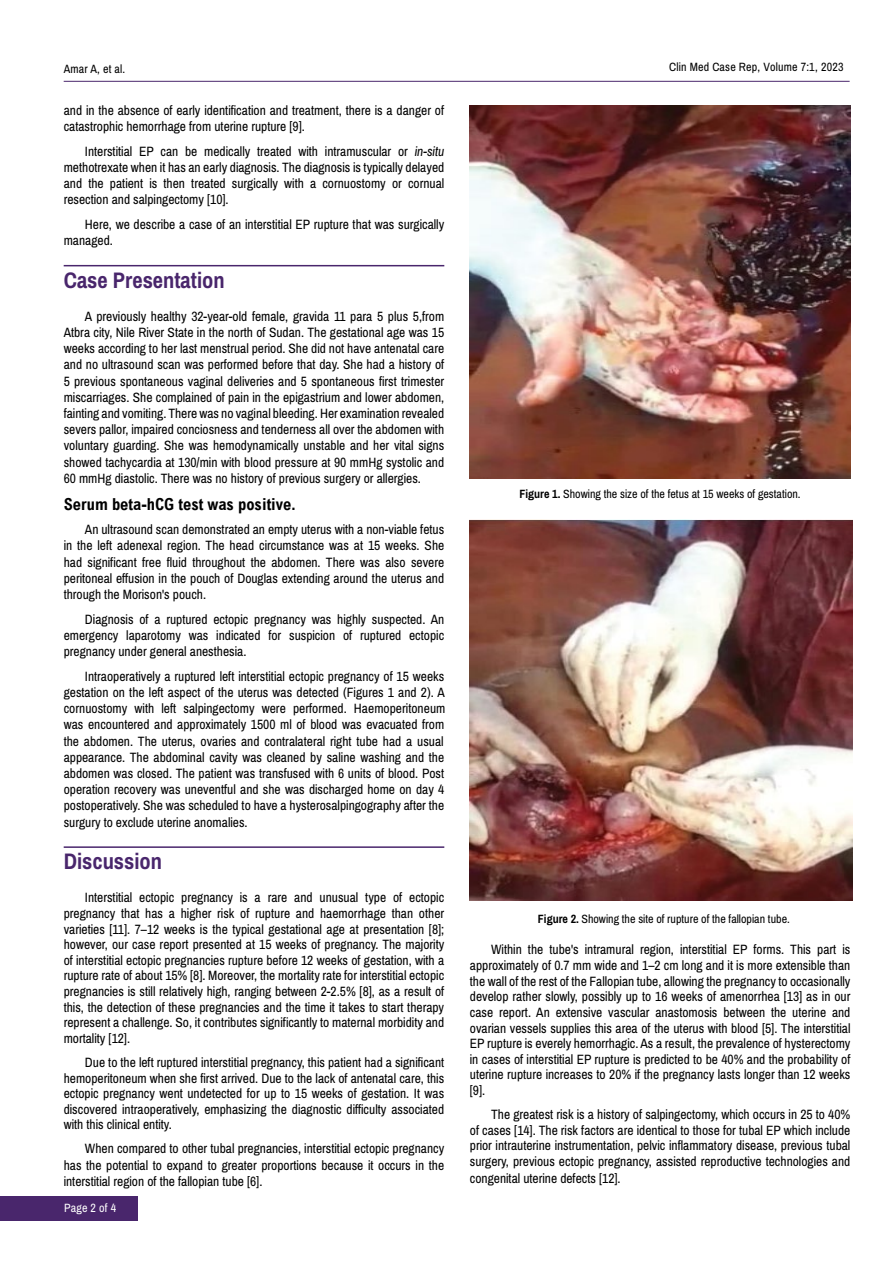
<style>
.page{position:relative;width:893px;height:1263px;background:#fff}
.page>*{position:absolute;margin:0;border:0;box-sizing:border-box;transform-origin:0 0}
.t1{font:700 22.5px "Archivo Narrow";color:#49266c}
.t2{font:700 condensed 16.5px "Arial";color:#000}
.t3{font:13.5px/16.2px "Archivo Narrow";color:#000;text-align:justify}
.t4{font:12px "Archivo Narrow";color:#000}
.t5{font:12px "Archivo Narrow";letter-spacing:.015em;color:#fff}
.s1{font-style:italic}
.s2{font-weight:700}
</style>
<div class="page">
<hr style="left:64px;top:81px;width:786px;height:1px;background:#49266c">
<div style="left:0;top:1196px;width:137px;height:24px;background:#49266c"></div>
<hr style="left:64px;top:265px;width:380px;height:1px;background:#49266c">
<hr style="left:64px;top:846px;width:380px;height:2px;background:#49266c">
<img style="left:470px;top:105px;width:380px;height:373px">
<img style="left:470px;top:519px;width:382px;height:382px">
<p class="t4" style="left:64px;top:61px;width:63px">Amar A, et al.</p>
<p class="t3" style="left:64px;top:102px;width:382px">and in the absence of early identification and treatment, there is a danger of catastrophic hemorrhage from uterine rupture [9].</p>
<p class="t3" style="left:64px;top:143px;width:382px;text-indent:21px">Interstitial EP can be medically treated with intramuscular or <span class="s1">in-situ </span>methotrexate when it has an early diagnosis. The diagnosis is typically delayed and the patient is then treated surgically with a cornuostomy or cornual resection and salpingectomy [10].</p>
<p class="t3" style="left:64px;top:217px;width:382px;text-indent:21px">Here, we describe a case of an interstitial EP rupture that was surgically managed.</p>
<h1 class="t1" style="left:64px;top:266px;width:162px">Case Presentation</h1>
<p class="t3" style="left:64px;top:308px;width:382px;text-indent:21px">A previously healthy 32-year-old female, gravida 11 para 5 plus 5,from Atbra city, Nile River State in the north of Sudan. The gestational age was 15 weeks according to her last menstrual period. She did not have antenatal care and no ultrasound scan was performed before that day. She had a history of 5 previous spontaneous vaginal deliveries and 5 spontaneous first trimester miscarriages. She complained of pain in the epigastrium and lower abdomen, fainting and vomiting. There was no vaginal bleeding. Her examination revealed severs pallor, impaired conciosness and tenderness all over the abdomen with voluntary guarding. She was hemodynamically unstable and her vital signs showed tachycardia at 130/min with blood pressure at 90 mmHg systolic and 60 mmHg diastolic. There was no history of previous surgery or allergies.</p>
<p class="t2" style="left:64px;top:494px;width:234px">Serum beta-hCG test was positive.</p>
<p class="t3" style="left:64px;top:522px;width:382px;text-indent:21px">An ultrasound scan demonstrated an empty uterus with a non-viable fetus in the left adenexal region. The head circumstance was at 15 weeks. She had significant free fluid throughout the abdomen. There was also severe peritoneal effusion in the pouch of Douglas extending around the uterus and through the Morison's pouch.</p>
<p class="t3" style="left:64px;top:611px;width:382px;text-indent:21px">Diagnosis of a ruptured ectopic pregnancy was highly suspected. An emergency laparotomy was indicated for suspicion of ruptured ectopic pregnancy under general anesthesia.</p>
<p class="t3" style="left:64px;top:668px;width:383px;text-align:left;text-indent:21px">Intraoperatively a ruptured left interstitial ectopic pregnancy of 15 weeks gestation on the left aspect of the uterus was detected (Figures 1 and 2). A cornuostomy with left salpingectomy were performed. Haemoperitoneum was encountered and approximately 1500 ml of blood was evacuated from the abdomen. The uterus, ovaries and contralateral right tube had a usual appearance. The abdominal cavity was cleaned by saline washing and the abdomen was closed. The patient was transfused with 6 units of blood. Post operation recovery was uneventful and she was discharged home on day 4 postoperatively. She was scheduled to have a hysterosalpingography after the surgury to exclude uterine anomalies.</p>
<h1 class="t1" style="left:64px;top:848px;width:100px">Discussion</h1>
<p class="t3" style="left:64px;top:890px;width:382px;line-height:15.6px;text-indent:21px">Interstitial ectopic pregnancy is a rare and unusual type of ectopic pregnancy that has a higher risk of rupture and haemorrhage than other varieties [11]. 7–12 weeks is the typical gestational age at presentation [8]; however, our case report presented at 15 weeks of pregnancy. The majority of interstitial ectopic pregnancies rupture before 12 weeks of gestation, with a rupture rate of about 15% [8]. Moreover, the mortality rate for interstitial ectopic pregnancies is still relatively high, ranging between 2-2.5% [8], as a result of this, the detection of these pregnancies and the time it takes to start therapy represent a challenge. So, it contributes significantly to maternal morbidity and mortality [12].</p>
<p class="t3" style="left:64px;top:1055px;width:382px;line-height:15.6px;text-indent:21px">Due to the left ruptured interstitial pregnancy, this patient had a significant hemoperitoneum when she first arrived. Due to the lack of antenatal care, this ectopic pregnancy went undetected for up to 15 weeks of gestation. It was discovered intraoperatively, emphasizing the diagnostic difficulty associated with this clinical entity.</p>
<p class="t3" style="left:64px;top:1141px;width:382px;text-indent:21px">When compared to other tubal pregnancies, interstitial ectopic pregnancy has the potential to expand to greater proportions because it occurs in the interstitial region of the fallopian tube [6].</p>
<p class="t5" style="left:64px;top:1201px;width:54px">Page 2 of 4</p>
<p class="t4" style="left:669px;top:60px;width:176px">Clin Med Case Rep, Volume 7:1, 2023</p>
<p class="t4" style="left:519px;top:486px;width:283px"><span class="s2">Figure 1.</span> Showing the size of the fetus at 15 weeks of gestation.</p>
<p class="t4" style="left:538px;top:911px;width:253px"><span class="s2">Figure 2.</span> Showing the site of rupture of the fallopian tube.</p>
<p class="t3" style="left:470px;top:942px;width:382px;line-height:15.6px;text-indent:21px">Within the tube's intramural region, interstitial EP forms. This part is approximately of 0.7 mm wide and 1–2 cm long and it is more extensible than the wall of the rest of the Fallopian tube, allowing the pregnancy to occasionally develop rather slowly, possibly up to 16 weeks of amenorrhea [13] as in our case report. An extensive vascular anastomosis between the uterine and ovarian vessels supplies this area of the uterus with blood [5]. The interstitial EP rupture is everely hemorrhagic. As a result, the prevalence of hysterectomy in cases of interstitial EP rupture is predicted to be 40% and the probability of uterine rupture increases to 20% if the pregnancy lasts longer than 12 weeks [9].</p>
<p class="t3" style="left:470px;top:1107px;width:382px;text-indent:21px">The greatest risk is a history of salpingectomy, which occurs in 25 to 40% of cases [14]. The risk factors are identical to those for tubal EP which include prior intrauterine instrumentation, pelvic inflammatory disease, previous tubal surgery, previous ectopic pregnancy, assisted reproductive technologies and congenital uterine defects [12].</p>
</div>
